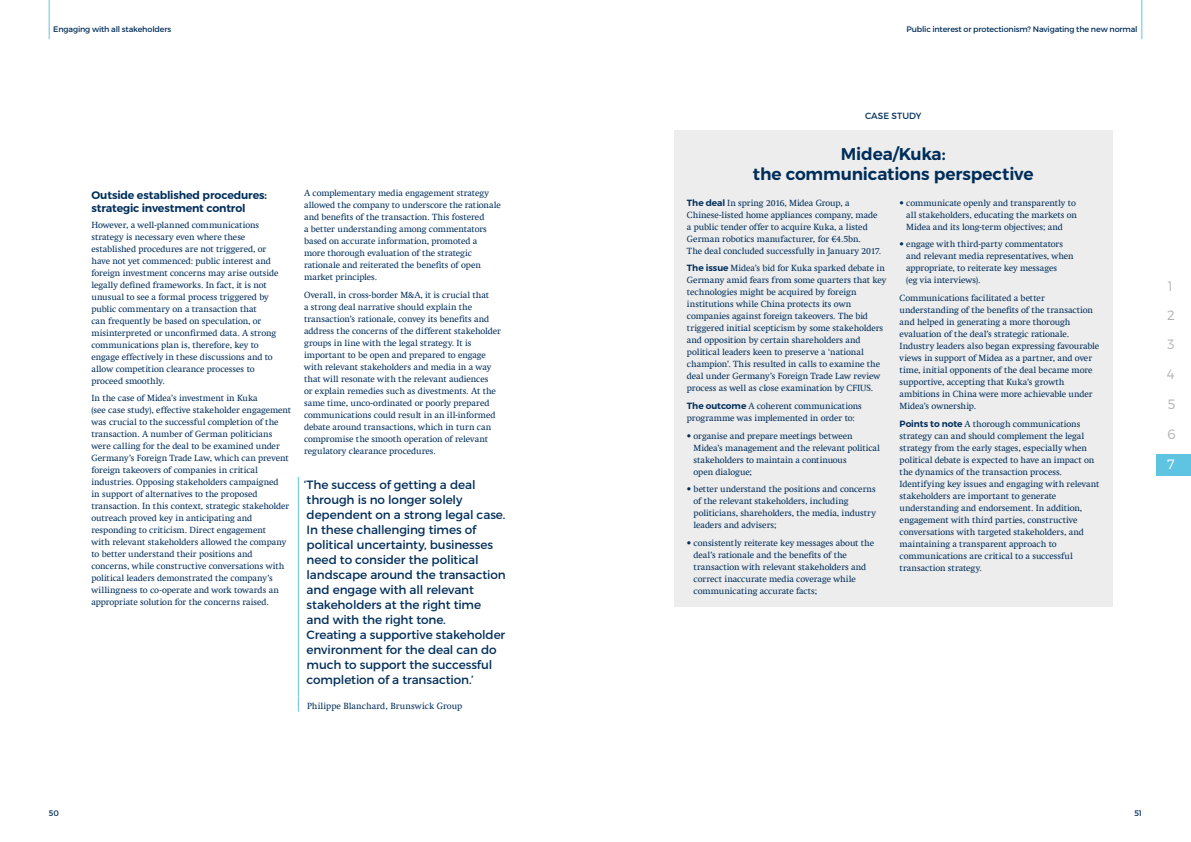
<style>
.page{position:relative;width:1191px;height:842px;background:#fff}
.page>*{position:absolute;margin:0;border:0;box-sizing:border-box;transform-origin:0 0}
.t1{font:600 17px/20px "Montserrat";letter-spacing:-.01em;color:#002e5a;text-align:center}
.t2{font:300 13.5px/29.1px "Montserrat";color:#b3b2b2}
.t3{font:300 13.5px "Montserrat";color:#fff}
.t4{font:12px/15px "Montserrat";letter-spacing:-.01em;color:#002e5a}
.t5{font:600 11px/13px "Montserrat";letter-spacing:-.015em;color:#002e5a}
.t6{font:9px/12px "Swift Com";letter-spacing:-.005em;color:#002e5a}
.t7{font:9px "Montserrat";letter-spacing:.005em;color:#002e5a}
.t8{font:8px "Montserrat";letter-spacing:-.02em;color:#002e5a}
.s1{font-family:"Montserrat";font-weight:600}
</style>
<div class="page">
<hr style="left:49px;top:0;width:1px;height:39px;background:#5fc4e1">
<hr style="left:1141px;top:0;width:1px;height:39px;background:#5fc4e1">
<div style="left:674px;top:130px;width:438px;height:477px;background:#ededed"></div>
<hr style="left:298px;top:477px;width:1px;height:220px;background:#5fc4e1">
<svg style="left:298px;top:697px;width:1px;height:15px"></svg>
<div style="left:1157px;top:454px;width:34px;height:21px;background:#5fc4e1"></div>
<p class="t8" style="left:53px;top:24px;width:119px">Engaging with all stakeholders</p>
<p class="t8" style="left:906px;top:24px;width:233px">Public interest or protectionism? Navigating the new normal</p>
<p class="t5" style="left:91px;top:188px;width:177px">Outside established procedures: strategic investment control</p>
<p class="t6" style="left:91px;top:219px;width:188px">However, a well-planned communications strategy is necessary even where these established procedures are not triggered, or have not yet commenced: public interest and foreign investment concerns may arise outside legally defined frameworks. In fact, it is not unusual to see a formal process triggered by public commentary on a transaction that<br>can frequently be based on speculation, or misinterpreted or unconfirmed data. A strong communications plan is, therefore, key to engage effectively in these discussions and to allow competition clearance processes to proceed smoothly.</p>
<p class="t6" style="left:91px;top:392px;width:201px">In the case of Midea’s investment in Kuka<br>(see case study), effective stakeholder engagement was crucial to the successful completion of the transaction. A number of German politicians were calling for the deal to be examined under Germany’s Foreign Trade Law, which can prevent foreign takeovers of companies in critical industries. Opposing stakeholders campaigned<br>in support of alternatives to the proposed transaction. In this context, strategic stakeholder outreach proved key in anticipating and responding to criticism. Direct engagement<br>with relevant stakeholders allowed the company to better understand their positions and concerns, while constructive conversations with political leaders demonstrated the company’s willingness to co-operate and work towards an appropriate solution for the concerns raised.</p>
<p class="t6" style="left:304px;top:187px;width:198px">A complementary media engagement strategy allowed the company to underscore the rationale and benefits of the transaction. This fostered<br>a better understanding among commentators based on accurate information, promoted a<br>more thorough evaluation of the strategic rationale and reiterated the benefits of open market principles.</p>
<p class="t6" style="left:304px;top:289px;width:198px">Overall, in cross-border M&amp;A, it is crucial that<br>a strong deal narrative should explain the transaction’s rationale, convey its benefits and address the concerns of the different stakeholder groups in line with the legal strategy. It is important to be open and prepared to engage with relevant stakeholders and media in a way that will resonate with the relevant audiences<br>or explain remedies such as divestments. At the same time, unco-ordinated or poorly prepared communications could result in an ill-informed debate around transactions, which in turn can compromise the smooth operation of relevant regulatory clearance procedures.</p>
<p class="t4" style="left:304px;top:477px;width:203px">‘The success of getting a deal through is no longer solely dependent on a strong legal case.<br>In these challenging times of political uncertainty, businesses need to consider the political landscape around the transaction and engage with all relevant stakeholders at the right time<br>and with the right tone.<br>Creating a supportive stakeholder environment for the deal can do much to support the successful completion of a transaction.’</p>
<p class="t6" style="left:307px;top:699px;width:157px">Philippe Blanchard, Brunswick Group</p>
<p class="t7" style="left:865px;top:111px;width:58px">CASE STUDY</p>
<h1 class="t1" style="left:753px;top:144px;width:282px">Midea/Kuka:<br>the communications perspective</h1>
<p class="t6" style="left:687px;top:197px;width:196px"><span class="s1">The deal</span> In spring 2016, Midea Group, a Chinese-listed home appliances company, made a public tender offer to acquire Kuka, a listed German robotics manufacturer, for €4.5bn.<br>The deal concluded successfully in January 2017.</p>
<p class="t6" style="left:687px;top:262px;width:201px"><span class="s1">The issue</span> Midea’s bid for Kuka sparked debate in Germany amid fears from some quarters that key technologies might be acquired by foreign institutions while China protects its own companies against foreign takeovers. The bid triggered initial scepticism by some stakeholders and opposition by certain shareholders and political leaders keen to preserve a ‘national champion’. This resulted in calls to examine the deal under Germany’s Foreign Trade Law review process as well as close examination by CFIUS.</p>
<p class="t6" style="left:687px;top:400px;width:176px"><span class="s1">The outcome</span> A coherent communications programme was implemented in order to:</p>
<p class="t6" style="left:693px;top:430px;width:188px;text-indent:-7px">• organise and prepare meetings between Midea’s management and the relevant political stakeholders to maintain a continuous<br>open dialogue;</p>
<p class="t6" style="left:693px;top:483px;width:184px;text-indent:-7px">• better understand the positions and concerns of the relevant stakeholders, including politicians, shareholders, the media, industry leaders and advisers;</p>
<p class="t6" style="left:693px;top:537px;width:182px;text-indent:-7px">• consistently reiterate key messages about the deal’s rationale and the benefits of the transaction with relevant stakeholders and correct inaccurate media coverage while communicating accurate facts;</p>
<p class="t6" style="left:906px;top:197px;width:172px;text-align:justify;text-indent:-7px">• communicate openly and transparently to all stakeholders, educating the markets on Midea and its long-term objectives; and</p>
<p class="t6" style="left:906px;top:238px;width:169px;text-indent:-7px">• engage with third-party commentators and relevant media representatives, when appropriate, to reiterate key messages<br>(eg via interviews).</p>
<p class="t6" style="left:899px;top:292px;width:201px">Communications facilitated a better understanding of the benefits of the transaction and helped in generating a more thorough evaluation of the deal’s strategic rationale.<br>Industry leaders also began expressing favourable views in support of Midea as a partner, and over time, initial opponents of the deal became more supportive, accepting that Kuka’s growth ambitions in China were more achievable under Midea’s ownership.</p>
<p class="t6" style="left:899px;top:418px;width:201px"><span class="s1">Points to note</span> A thorough communications strategy can and should complement the legal strategy from the early stages, especially when political debate is expected to have an impact on the dynamics of the transaction process.<br>Identifying key issues and engaging with relevant stakeholders are important to generate understanding and endorsement. In addition, engagement with third parties, constructive conversations with targeted stakeholders, and maintaining a transparent approach to communications are critical to a successful transaction strategy.</p>
<h2 class="t2" style="left:1167px;top:271px;width:9px">1<br>2<br>3</h2>
<h2 class="t2" style="left:1166px;top:359px;width:9px">4</h2>
<h2 class="t2" style="left:1167px;top:390px;width:9px">5</h2>
<h2 class="t2" style="left:1167px;top:419px;width:10px">6</h2>
<h2 class="t3" style="left:1167px;top:456px;width:9px">7</h2>
<p class="t8" style="left:49px;top:808px;width:11px">50</p>
<p class="t8" style="left:1134px;top:808px;width:9px">51</p>
</div>
